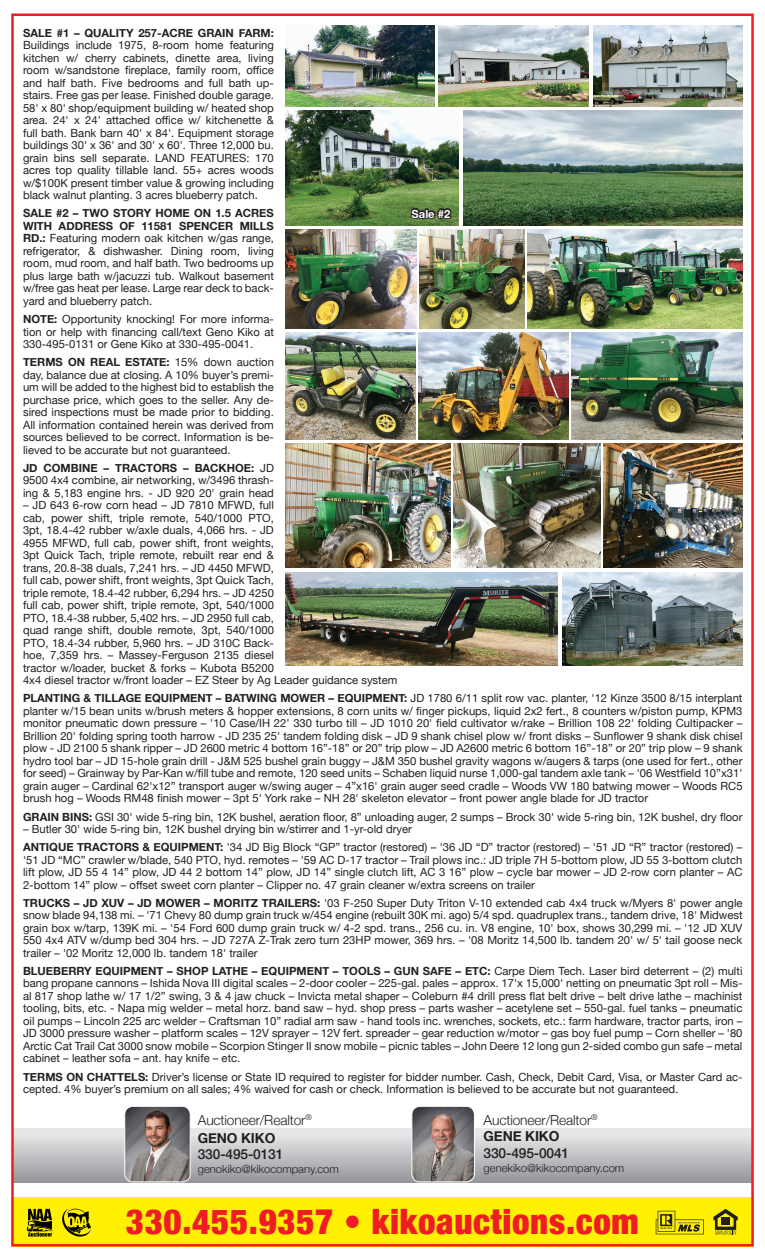
<style>
.page{position:relative;width:765px;height:1260px;background:#fff}
.page>*{position:absolute;margin:0;border:0;box-sizing:border-box;transform-origin:0 0}
.t1{font:900 condensed 34.88px "Helvetica Neue";letter-spacing:.02em;color:#ee1d23}
.t2{font:300 13.75px "Helvetica Neue";letter-spacing:-.01em;color:#231f20}
.t3{font:500 13.75px "Helvetica Neue";letter-spacing:-.01em;color:#231f20}
.t4{font:700 13.75px "Helvetica Neue";letter-spacing:-.01em;color:#231f20}
.t5{font:11.25px/12.5px "Helvetica Neue";color:#231f20;text-align:justify}
.t6{font:300 11.25px "Helvetica Neue";color:#231f20}
.t7{font:700 11.25px "Helvetica Neue";color:#fff}
.s1{font-weight:700}
</style>
<div class="page">
<img style="left:11px;top:13px;width:743px;height:1233px">
<svg style="left:26px;top:1209px;width:26px;height:28px"></svg>
<svg style="left:62px;top:1209px;width:29px;height:28px"></svg>
<p class="t5" style="left:23px;top:27px;width:252px"><span class="s1">SALE #1 – QUALITY 257-ACRE GRAIN FARM:<br></span>Buildings include 1975, 8-room home featuring kitchen w/ cherry cabinets, dinette area, living room w/sandstone fireplace, family room, office and half bath. Five bedrooms and full bath up&shy;stairs. Free gas per lease. Finished double garage.<br>58' x 80' shop/equipment building w/ heated shop area. 24' x 24' attached office w/ kitchenette &amp; full bath. Bank barn 40' x 84'. Equipment storage buildings 30' x 36' and 30' x 60'. Three 12,000 bu. grain bins sell separate. LAND FEATURES: 170 acres top quality tillable land. 55+ acres woods w/$100K present timber value &amp; growing including black walnut planting. 3 acres blueberry patch.</p>
<p class="t5" style="left:23px;top:208px;width:252px"><span class="s1">SALE #2 – TWO STORY HOME ON 1.5 ACRES WITH ADDRESS OF 11581 SPENCER MILLS RD.:</span> Featuring modern oak kitchen w/gas range, refrigerator, &amp; dishwasher. Dining room, living room, mud room, and half bath. Two bedrooms up plus large bath w/jacuzzi tub. Walkout basement w/free gas heat per lease. Large rear deck to back&shy;yard and blueberry patch.</p>
<p class="t5" style="left:23px;top:314px;width:252px"><span class="s1">NOTE:</span> Opportunity knocking! For more informa&shy;tion or help with financing call/text Geno Kiko at 330-495-0131 or Gene Kiko at 330-495-0041.</p>
<p class="t5" style="left:23px;top:357px;width:252px"><span class="s1">TERMS ON REAL ESTATE:</span> 15% down auction day, balance due at closing. A 10% buyer’s premi&shy;um will be added to the highest bid to establish the purchase price, which goes to the seller. Any de&shy;sired inspections must be made prior to bidding.<br>All information contained herein was derived from sources believed to be correct. Information is be&shy;lieved to be accurate but not guaranteed.</p>
<p class="t5" style="left:23px;top:462px;width:252px"><span class="s1">JD COMBINE – TRACTORS – BACKHOE:</span> JD 9500 4x4 combine, air networking, w/3496 thrash&shy;ing &amp; 5,183 engine hrs. - JD 920 20' grain head</p>
<p class="t5" style="left:23px;top:500px;width:376px;text-align:left">– JD 643 6-row corn head – JD 7810 MFWD, full<br>cab, power shift, triple remote, 540/1000 PTO,<br>3pt, 18.4-42 rubber w/axle duals, 4,066 hrs. - JD<br>4955 MFWD, full cab, power shift, front weights,<br>3pt Quick Tach, triple remote, rebuilt rear end &amp;<br>trans, 20.8-38 duals, 7,241 hrs. – JD 4450 MFWD,<br>full cab, power shift, front weights, 3pt Quick Tach,<br>triple remote, 18.4-42 rubber, 6,294 hrs. – JD 4250<br>full cab, power shift, triple remote, 3pt, 540/1000<br>PTO, 18.4-38 rubber, 5,402 hrs. – JD 2950 full cab,<br>quad range shift, double remote, 3pt, 540/1000<br>PTO, 18.4-34 rubber, 5,960 hrs. – JD 310C Back-<br>hoe, 7,359 hrs. – Massey-Ferguson 2135 diesel<br>tractor w/loader, bucket &amp; forks – Kubota B5200<br>4x4 diesel tractor w/front loader – EZ Steer by Ag Leader guidance system</p>
<p class="t5" style="left:23px;top:693px;width:721px"><span class="s1">PLANTING &amp; TILLAGE EQUIPMENT – BATWING MOWER – EQUIPMENT:</span> JD 1780 6/11 split row vac. planter, '12 Kinze 3500 8/15 interplant planter w/15 bean units w/brush meters &amp; hopper extensions, 8 corn units w/ finger pickups, liquid 2x2 fert., 8 counters w/piston pump, KPM3 monitor pneumatic down pressure – '10 Case/IH 22' 330 turbo till – JD 1010 20' field cultivator w/rake – Brillion 108 22' folding Cultipacker – Brillion 20' folding spring tooth harrow - JD 235 25' tandem folding disk – JD 9 shank chisel plow w/ front disks – Sunflower 9 shank disk chisel plow - JD 2100 5 shank ripper – JD 2600 metric 4 bottom 16”-18” or 20” trip plow – JD A2600 metric 6 bottom 16”-18” or 20” trip plow – 9 shank hydro tool bar – JD 15-hole grain drill - J&amp;M 525 bushel grain buggy – J&amp;M 350 bushel gravity wagons w/augers &amp; tarps (one used for fert., other for seed) – Grainway by Par-Kan w/fill tube and remote, 120 seed units – Schaben liquid nurse 1,000-gal tandem axle tank – '06 Westfield 10”x31' grain auger – Cardinal 62'x12” transport auger w/swing auger – 4”x16' grain auger seed cradle – Woods VW 180 batwing mower – Woods RC5 brush hog – Woods RM48 finish mower – 3pt 5' York rake – NH 28' skeleton elevator – front power angle blade for JD tractor</p>
<p class="t5" style="left:23px;top:811px;width:721px"><span class="s1">GRAIN BINS:</span> GSI 30' wide 5-ring bin, 12K bushel, aeration floor, 8” unloading auger, 2 sumps – Brock 30' wide 5-ring bin, 12K bushel, dry floor</p>
<p class="t5" style="left:23px;top:824px;width:390px">– Butler 30' wide 5-ring bin, 12K bushel drying bin w/stirrer and 1-yr-old dryer</p>
<p class="t5" style="left:23px;top:842px;width:721px"><span class="s1">ANTIQUE TRACTORS &amp; EQUIPMENT:</span> '34 JD Big Block “GP” tractor (restored) – '36 JD “D” tractor (restored) – '51 JD “R” tractor (restored) – '51 JD “MC” crawler w/blade, 540 PTO, hyd. remotes – '59 AC D-17 tractor – Trail plows inc.: JD triple 7H 5-bottom plow, JD 55 3-bottom clutch lift plow, JD 55 4 14” plow, JD 44 2 bottom 14” plow, JD 14” single clutch lift, AC 3 16” plow – cycle bar mower – JD 2-row corn planter – AC 2-bottom 14” plow – offset sweet corn planter – Clipper no. 47 grain cleaner w/extra screens on trailer</p>
<p class="t5" style="left:23px;top:897px;width:721px"><span class="s1">TRUCKS – JD XUV – JD MOWER – MORITZ TRAILERS:</span> '03 F-250 Super Duty Triton V-10 extended cab 4x4 truck w/Myers 8' power angle snow blade 94,138 mi. – '71 Chevy 80 dump grain truck w/454 engine (rebuilt 30K mi. ago) 5/4 spd. quadruplex trans., tandem drive, 18' Midwest grain box w/tarp, 139K mi. – '54 Ford 600 dump grain truck w/ 4-2 spd. trans., 256 cu. in. V8 engine, 10' box, shows 30,299 mi. – '12 JD XUV 550 4x4 ATV w/dump bed 304 hrs. – JD 727A Z-Trak zero turn 23HP mower, 369 hrs. – '08 Moritz 14,500 lb. tandem 20' w/ 5' tail goose neck trailer – '02 Moritz 12,000 lb. tandem 18' trailer</p>
<p class="t5" style="left:23px;top:965px;width:721px"><span class="s1">BLUEBERRY EQUIPMENT – SHOP LATHE – EQUIPMENT – TOOLS – GUN SAFE – ETC:</span> Carpe Diem Tech. Laser bird deterrent – (2) multi bang propane cannons – Ishida Nova III digital scales – 2-door cooler – 225-gal. pales – approx. 17'x 15,000' netting on pneumatic 3pt roll – Mis&shy;al 817 shop lathe w/ 17 1/2” swing, 3 &amp; 4 jaw chuck – Invicta metal shaper – Coleburn #4 drill press flat belt drive – belt drive lathe – machinist tooling, bits, etc. - Napa mig welder – metal horz. band saw – hyd. shop press – parts washer – acetylene set – 550-gal. fuel tanks – pneumatic oil pumps – Lincoln 225 arc welder – Craftsman 10” radial arm saw - hand tools inc. wrenches, sockets, etc.: farm hardware, tractor parts, iron – JD 3000 pressure washer – platform scales – 12V sprayer – 12V fert. spreader – gear reduction w/motor – gas boy fuel pump – Corn sheller – '80<br>Arctic Cat Trail Cat 3000 snow mobile – Scorpion Stinger II snow mobile – picnic tables – John Deere 12 long gun 2-sided combo gun safe – metal cabinet – leather sofa – ant. hay knife – etc.</p>
<p class="t5" style="left:23px;top:1071px;width:721px"><span class="s1">TERMS ON CHATTELS:</span> Driver’s license or State ID required to register for bidder number. Cash, Check, Debit Card, Visa, or Master Card ac&shy;cepted. 4% buyer’s premium on all sales; 4% waived for cash or check. Information is believed to be accurate but not guaranteed.</p>
<p class="t7" style="left:412px;top:205px;width:40px">Sale #2</p>
<p class="t2" style="left:198px;top:1109px;width:115px">Auctioneer/Realtor<sup>®</sup></p>
<p class="t4" style="left:198px;top:1127px;width:79px">GENO KIKO</p>
<p class="t3" style="left:198px;top:1143px;width:87px">330-495-0131</p>
<p class="t6" style="left:198px;top:1160px;width:143px">genokiko@kikocompany.com</p>
<p class="t2" style="left:484px;top:1109px;width:115px">Auctioneer/Realtor<sup>®</sup></p>
<p class="t4" style="left:484px;top:1126px;width:77px">GENE KIKO</p>
<p class="t3" style="left:484px;top:1142px;width:87px">330-495-0041</p>
<p class="t6" style="left:484px;top:1159px;width:142px">genekiko@kikocompany.com</p>
<p class="t1" style="left:126px;top:1193px;width:514px">330.455.9357 • kikoauctions.com</p>
</div>
